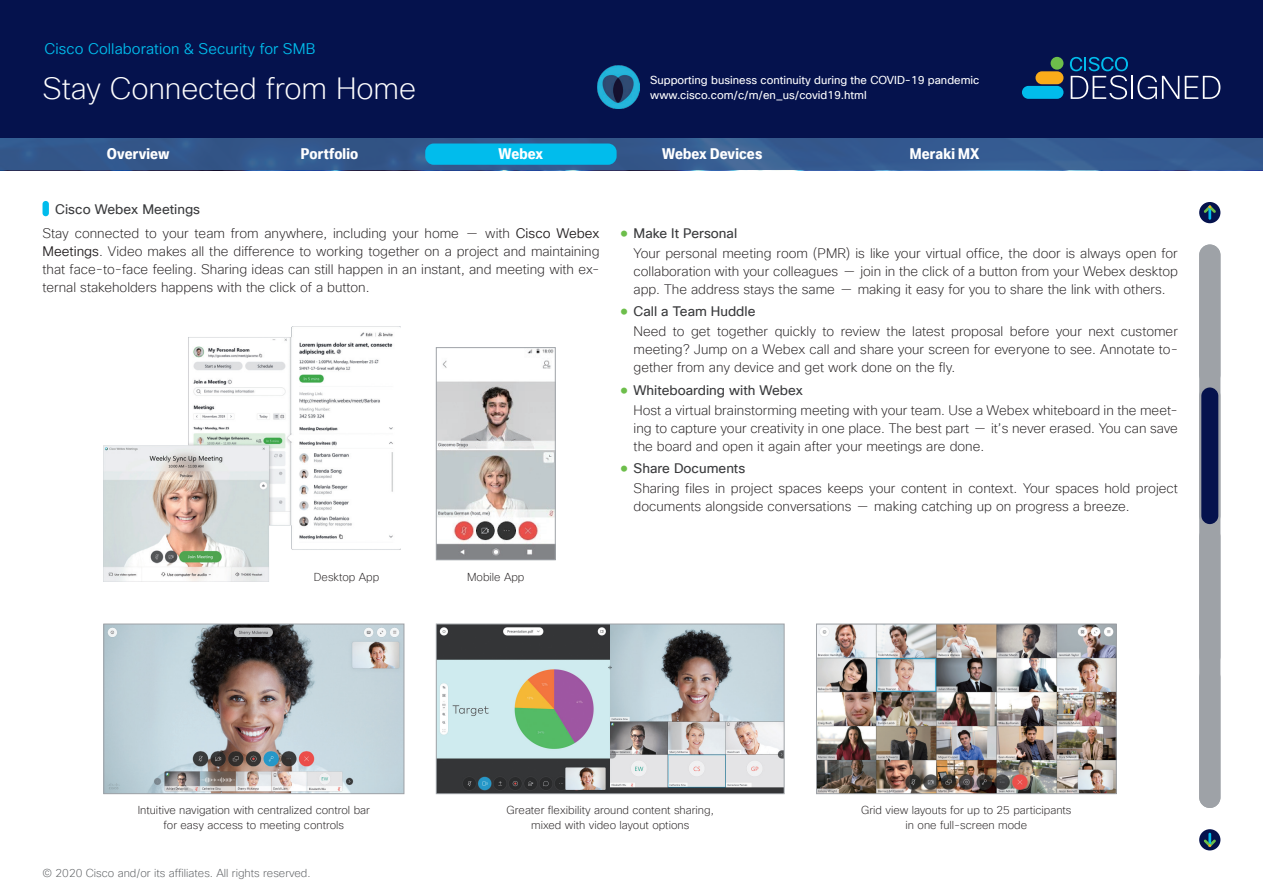
<style>
.page{position:relative;width:1263px;height:893px;background:#fff}
.page>*{position:absolute;margin:0;border:0;box-sizing:border-box;transform-origin:0 0}
.t1{font:200 30px "Cisco Sans TT";letter-spacing:-.005em;color:#fff}
.t2{font:700 condensed 15px "Cisco Sans TT";letter-spacing:.01em;color:#fff}
.t3{font:15px "Cisco Sans TT Light";letter-spacing:.005em;color:#01bcec}
.t4{font:200 13.5px/18px "Cisco Sans TT";color:#231f20}
.t5{font:200 11.25px/15px "Cisco Sans TT";color:#231f20;text-align:center}
.t6{font:11.25px/15px "Cisco Sans TT";color:#fff}
.t7{font:200 11.25px "Cisco Sans TT";color:#595c5f}
.s1{font-weight:400;color:#393a3c}
.s2{font-family:"Cisco Sans TT Light";font-weight:400}
</style>
<div class="page">
<div style="left:0;top:0;width:1263px;height:170px;background:#05124d"></div>
<div style="left:0;top:138px;width:1263px;height:32px;background:#355b8f"></div>
<svg style="left:1070px;top:57px;width:58px;height:42px"></svg>
<hr style="left:1131px;top:76px;width:2px;height:23px;background:#fff">
<svg style="left:1137px;top:75px;width:42px;height:24px"></svg>
<svg style="left:1185px;top:76px;width:35px;height:23px"></svg>
<div style="left:1050px;top:57px;width:13px;height:13px;background:#6dbe4b;border-radius:50%"></div>
<div style="left:1035px;top:71px;width:28px;height:13px;background:#faab1a;border-radius:6px"></div>
<div style="left:1022px;top:86px;width:41px;height:13px;background:#01bcec;border-radius:6px"></div>
<img style="left:597px;top:66px;width:43px;height:42px">
<div style="left:1199px;top:829px;width:21px;height:21px;background:#05124d;border-radius:50%"></div>
<hr style="left:1208px;top:833px;width:3px;height:14px;background:#01bcec">
<svg style="left:1204px;top:839px;width:12px;height:8px"></svg>
<div style="left:1199px;top:202px;width:21px;height:21px;background:#05124d;border-radius:50%"></div>
<hr style="left:1208px;top:206px;width:3px;height:14px;background:#01bcec">
<svg style="left:1204px;top:205px;width:12px;height:8px"></svg>
<div style="left:1199px;top:244px;width:21px;height:564px;background:#9ea2a7;border-radius:11px"></div>
<div style="left:1199px;top:244px;width:21px;height:141px;border:2px solid #9ea2a7;border-radius:10px"></div>
<div style="left:1199px;top:667px;width:21px;height:141px;border:2px solid #9ea2a7;border-radius:10px"></div>
<div style="left:1199px;top:526px;width:21px;height:141px;border:2px solid #9ea2a7;border-radius:10px"></div>
<div style="left:1200px;top:386px;width:19px;height:139px;background:#05124d;border-radius:10px"></div>
<div style="left:1199px;top:385px;width:21px;height:141px;border:2px solid #9ea2a7;border-radius:10px"></div>
<div style="left:43px;top:201px;width:6px;height:15px;background:#01bcec;border-radius:3px"></div>
<img style="left:104px;top:326px;width:297px;height:255px">
<img style="left:438px;top:626px;width:344px;height:166px">
<div style="left:436px;top:624px;width:348px;height:170px;border:1px solid #9ea2a7"></div>
<img style="left:106px;top:626px;width:296px;height:166px">
<div style="left:104px;top:624px;width:300px;height:170px;border:1px solid #9ea2a7"></div>
<img style="left:818px;top:626px;width:296px;height:166px">
<div style="left:816px;top:624px;width:300px;height:170px;border:1px solid #9ea2a7"></div>
<img style="left:438px;top:349px;width:115px;height:209px">
<div style="left:436px;top:347px;width:119px;height:213px;border:1px solid #9ea2a7"></div>
<div style="left:425px;top:144px;width:192px;height:21px;background:#01bcec;border-radius:9px"></div>
<p class="t3" style="left:45px;top:39px;width:272px">Cisco Collaboration &amp; Security for SMB</p>
<h1 class="t1" style="left:43px;top:69px;width:375px">Stay Connected from Home</h1>
<p class="t6" style="left:650px;top:73px;width:331px">Supporting business continuity during the COVID-19 pandemic www.cisco.com/c/m/en_us/covid19.html</p>
<p class="t2" style="left:107px;top:144px;width:64px">Overview</p>
<p class="t2" style="left:301px;top:144px;width:59px">Portfolio</p>
<p class="t2" style="left:498px;top:144px;width:46px">Webex</p>
<p class="t2" style="left:662px;top:144px;width:102px">Webex Devices</p>
<p class="t2" style="left:910px;top:144px;width:71px">Meraki MX</p>
<p class="t4" style="left:43px;top:197px;width:558px;line-height:24.5px;text-indent:13px"><span class="s1">Cisco Webex Meetings<br></span>Stay connected to your team from anywhere, including your home - with <span class="s2">Cisco Webex</span></p>
<p class="t4" style="left:43px;top:243px;width:559px;text-align:justify"><span class="s2">Meetings</span>. Video makes all the difference to working together on a project and maintaining that face-to-face feeling. Sharing ideas can still happen in an instant, and meeting with ex&shy;ternal stakeholders happens with the click of a button.</p>
<p class="t4" style="left:634px;top:224px;width:546px;line-height:20.1px;text-indent:-13px"><sup>⬤</sup> <span class="s1">Make It Personal<br></span>Your personal meeting room (PMR) is like your virtual office, the door is always open for</p>
<p class="t4" style="left:634px;top:263px;width:546px">collaboration with your colleagues - join in the click of a button from your Webex desktop app. The address stays the same - making it easy for you to share the link with others.</p>
<p class="t4" style="left:634px;top:302px;width:546px;line-height:20.1px;text-indent:-13px"><sup>⬤</sup> <span class="s1">Call a Team Huddle<br></span>Need to get together quickly to review the latest proposal before your next customer</p>
<p class="t4" style="left:634px;top:341px;width:546px">meeting? Jump on a Webex call and share your screen for everyone to see. Annotate to&shy;gether from any device and get work done on the fly.</p>
<p class="t4" style="left:634px;top:380px;width:546px;line-height:20.1px;text-indent:-13px"><sup>⬤</sup> <span class="s1">Whiteboarding with Webex<br></span>Host a virtual brainstorming meeting with your team. Use a Webex whiteboard in the meet-</p>
<p class="t4" style="left:634px;top:420px;width:546px">ing to capture your creativity in one place. The best part - it’s never erased. You can save the board and open it again after your meetings are done.</p>
<p class="t4" style="left:634px;top:459px;width:546px;line-height:20.1px;text-indent:-13px"><sup>⬤</sup> <span class="s1">Share Documents<br></span>Sharing files in project spaces keeps your content in context. Your spaces hold project</p>
<p class="t4" style="left:634px;top:498px;width:498px">documents alongside conversations - making catching up on progress a breeze.</p>
<p class="t5" style="left:314px;top:570px;width:67px">Desktop App</p>
<p class="t5" style="left:467px;top:570px;width:59px">Mobile App</p>
<p class="t5" style="left:138px;top:803px;width:234px">Intuitive navigation with centralized control bar for easy access to meeting controls</p>
<p class="t5" style="left:507px;top:803px;width:209px">Greater flexibility around content sharing, mixed with video layout options</p>
<p class="t5" style="left:861px;top:803px;width:212px">Grid view layouts for up to 25 participants in one full-screen mode</p>
<p class="t7" style="left:43px;top:865px;width:270px">© 2020 Cisco and/or its affiliates. All rights reserved.</p>
</div>
